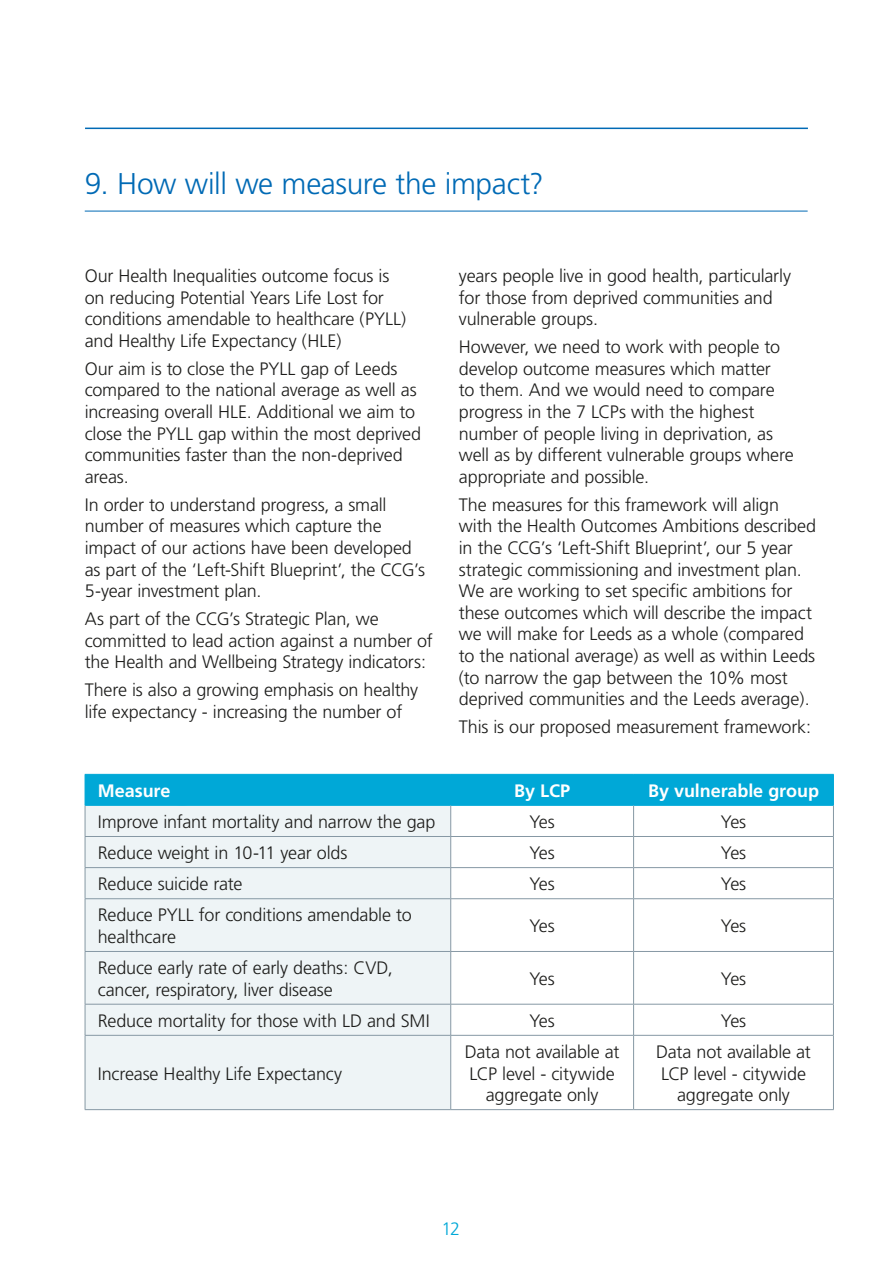
<style>
.page{position:relative;width:893px;height:1263px;background:#fff}
.page>*{position:absolute;margin:0;border:0;box-sizing:border-box;transform-origin:0 0}
.t1{font:300 30px "Frutiger";letter-spacing:-.015em;color:#006ab5}
.t2{font:300 18px/21.6px "Frutiger";letter-spacing:-.01em;color:#1d1d1b}
.t3{font:700 18px "Frutiger";letter-spacing:-.005em;color:#fff}
.t4{font:300 18px "Frutiger";color:#00a8d7}
</style>
<div class="page">
<hr style="left:85px;top:128px;width:723px;height:1px;background:#006ab5">
<hr style="left:85px;top:211px;width:723px;height:1px;background:#006ab5">
<div style="left:86px;top:775px;width:747px;height:30px;background:#00a8d7"></div>
<div style="left:86px;top:806px;width:364px;height:303px;background:#eef4f6"></div>
<svg style="left:451px;top:806px;width:382px;height:303px"></svg>
<hr style="left:85px;top:774px;width:366px;height:1px;background:#00a8d7">
<hr style="left:85px;top:775px;width:1px;height:30px;background:#00a8d7">
<hr style="left:451px;top:774px;width:183px;height:1px;background:#00a8d7">
<hr style="left:450px;top:775px;width:1px;height:30px;background:#00a8d7">
<hr style="left:634px;top:774px;width:200px;height:1px;background:#00a8d7">
<hr style="left:633px;top:775px;width:1px;height:30px;background:#00a8d7">
<hr style="left:833px;top:775px;width:1px;height:30px;background:#00a8d7">
<hr style="left:85px;top:805px;width:366px;height:1px;background:#00a8d7">
<hr style="left:451px;top:805px;width:183px;height:1px;background:#00a8d7">
<hr style="left:634px;top:805px;width:200px;height:1px;background:#00a8d7">
<hr style="left:85px;top:806px;width:1px;height:30px;background:#8698a4">
<hr style="left:450px;top:806px;width:1px;height:30px;background:#8698a4">
<hr style="left:633px;top:806px;width:1px;height:30px;background:#8698a4">
<hr style="left:833px;top:806px;width:1px;height:30px;background:#8698a4">
<hr style="left:85px;top:836px;width:366px;height:1px;background:#8698a4">
<hr style="left:85px;top:837px;width:1px;height:30px;background:#8698a4">
<hr style="left:451px;top:836px;width:183px;height:1px;background:#8698a4">
<hr style="left:450px;top:837px;width:1px;height:30px;background:#8698a4">
<hr style="left:634px;top:836px;width:200px;height:1px;background:#8698a4">
<hr style="left:633px;top:837px;width:1px;height:30px;background:#8698a4">
<hr style="left:833px;top:837px;width:1px;height:30px;background:#8698a4">
<hr style="left:85px;top:867px;width:366px;height:1px;background:#8698a4">
<hr style="left:85px;top:868px;width:1px;height:30px;background:#8698a4">
<hr style="left:451px;top:867px;width:183px;height:1px;background:#8698a4">
<hr style="left:450px;top:868px;width:1px;height:30px;background:#8698a4">
<hr style="left:634px;top:867px;width:200px;height:1px;background:#8698a4">
<hr style="left:633px;top:868px;width:1px;height:30px;background:#8698a4">
<hr style="left:833px;top:868px;width:1px;height:30px;background:#8698a4">
<hr style="left:85px;top:898px;width:366px;height:1px;background:#8698a4">
<hr style="left:85px;top:899px;width:1px;height:52px;background:#8698a4">
<hr style="left:451px;top:898px;width:183px;height:1px;background:#8698a4">
<hr style="left:450px;top:899px;width:1px;height:52px;background:#8698a4">
<hr style="left:634px;top:898px;width:200px;height:1px;background:#8698a4">
<hr style="left:633px;top:899px;width:1px;height:52px;background:#8698a4">
<hr style="left:833px;top:899px;width:1px;height:52px;background:#8698a4">
<hr style="left:85px;top:951px;width:366px;height:1px;background:#8698a4">
<hr style="left:85px;top:952px;width:1px;height:52px;background:#8698a4">
<hr style="left:451px;top:951px;width:183px;height:1px;background:#8698a4">
<hr style="left:450px;top:952px;width:1px;height:52px;background:#8698a4">
<hr style="left:634px;top:951px;width:200px;height:1px;background:#8698a4">
<hr style="left:633px;top:952px;width:1px;height:52px;background:#8698a4">
<hr style="left:833px;top:952px;width:1px;height:52px;background:#8698a4">
<hr style="left:85px;top:1004px;width:366px;height:1px;background:#8698a4">
<hr style="left:85px;top:1004px;width:1px;height:31px;background:#8698a4">
<hr style="left:451px;top:1004px;width:183px;height:1px;background:#8698a4">
<hr style="left:450px;top:1004px;width:1px;height:31px;background:#8698a4">
<hr style="left:634px;top:1004px;width:200px;height:1px;background:#8698a4">
<hr style="left:633px;top:1004px;width:1px;height:31px;background:#8698a4">
<hr style="left:833px;top:1004px;width:1px;height:31px;background:#8698a4">
<hr style="left:85px;top:1035px;width:366px;height:1px;background:#8698a4">
<hr style="left:85px;top:1035px;width:1px;height:74px;background:#8698a4">
<hr style="left:451px;top:1035px;width:183px;height:1px;background:#8698a4">
<hr style="left:450px;top:1035px;width:1px;height:74px;background:#8698a4">
<hr style="left:634px;top:1035px;width:200px;height:1px;background:#8698a4">
<hr style="left:633px;top:1035px;width:1px;height:74px;background:#8698a4">
<hr style="left:833px;top:1035px;width:1px;height:74px;background:#8698a4">
<hr style="left:85px;top:1109px;width:366px;height:1px;background:#8698a4">
<hr style="left:451px;top:1109px;width:183px;height:1px;background:#8698a4">
<hr style="left:634px;top:1109px;width:200px;height:1px;background:#8698a4">
<h1 class="t1" style="left:85px;top:166px;width:461px">9. How will we measure the impact?</h1>
<p class="t2" style="left:85px;top:265px;width:323px">Our Health Inequalities outcome focus is on reducing Potential Years Life Lost for conditions amendable to healthcare (PYLL) and Healthy Life Expectancy (HLE)</p>
<p class="t2" style="left:85px;top:358px;width:338px">Our aim is to close the PYLL gap of Leeds compared to the national average as well as increasing overall HLE. Additional we aim to close the PYLL gap within the most deprived communities faster than the non-deprived areas.</p>
<p class="t2" style="left:85px;top:494px;width:342px">In order to understand progress, a small number of measures which capture the impact of our actions have been developed as part of the ‘Left-Shift Blueprint’, the CCG’s 5-year investment plan.</p>
<p class="t2" style="left:85px;top:608px;width:350px">As part of the CCG’s Strategic Plan, we committed to lead action against a number of the Health and Wellbeing Strategy indicators:</p>
<p class="t2" style="left:85px;top:679px;width:335px">There is also a growing emphasis on healthy life expectancy - increasing the number of</p>
<p class="t2" style="left:459px;top:265px;width:334px">years people live in good health, particularly for those from deprived communities and vulnerable groups.</p>
<p class="t2" style="left:459px;top:336px;width:336px">However, we need to work with people to develop outcome measures which matter<br>to them. And we would need to compare progress in the 7 LCPs with the highest number of people living in deprivation, as well as by different vulnerable groups where appropriate and possible.</p>
<p class="t2" style="left:459px;top:494px;width:359px">The measures for this framework will align with the Health Outcomes Ambitions described in the CCG’s ‘Left-Shift Blueprint’, our 5 year strategic commissioning and investment plan.<br>We are working to set specific ambitions for these outcomes which will describe the impact we will make for Leeds as a whole (compared to the national average) as well as within Leeds (to narrow the gap between the 10% most deprived communities and the Leeds average).</p>
<p class="t2" style="left:459px;top:716px;width:354px">This is our proposed measurement framework:</p>
<p class="t3" style="left:98px;top:780px;width:74px">Measure</p>
<p class="t3" style="left:514px;top:780px;width:58px">By LCP</p>
<p class="t3" style="left:648px;top:780px;width:173px">By vulnerable group</p>
<p class="t2" style="left:98px;top:811px;width:339px">Improve infant mortality and narrow the gap</p>
<p class="t2" style="left:529px;top:811px;width:27px">Yes</p>
<p class="t2" style="left:721px;top:811px;width:27px">Yes</p>
<p class="t2" style="left:98px;top:842px;width:251px">Reduce weight in 10-11 year olds</p>
<p class="t2" style="left:529px;top:842px;width:27px">Yes</p>
<p class="t2" style="left:721px;top:842px;width:27px">Yes</p>
<p class="t2" style="left:98px;top:873px;width:146px">Reduce suicide rate</p>
<p class="t2" style="left:529px;top:873px;width:27px">Yes</p>
<p class="t2" style="left:721px;top:873px;width:27px">Yes</p>
<p class="t2" style="left:98px;top:904px;width:316px">Reduce PYLL for conditions amendable to healthcare</p>
<p class="t2" style="left:529px;top:915px;width:27px">Yes</p>
<p class="t2" style="left:721px;top:915px;width:27px">Yes</p>
<p class="t2" style="left:98px;top:957px;width:296px">Reduce early rate of early deaths: CVD, cancer, respiratory, liver disease</p>
<p class="t2" style="left:529px;top:968px;width:27px">Yes</p>
<p class="t2" style="left:721px;top:968px;width:27px">Yes</p>
<p class="t2" style="left:98px;top:1010px;width:333px">Reduce mortality for those with LD and SMI</p>
<p class="t2" style="left:529px;top:1010px;width:27px">Yes</p>
<p class="t2" style="left:721px;top:1010px;width:27px">Yes</p>
<p class="t2" style="left:98px;top:1062px;width:246px">Increase Healthy Life Expectancy</p>
<p class="t2" style="left:465px;top:1041px;width:156px;text-align:center">Data not available at<br>LCP level - citywide aggregate only</p>
<p class="t2" style="left:656px;top:1041px;width:156px;text-align:center">Data not available at<br>LCP level - citywide aggregate only</p>
<p class="t4" style="left:441px;top:1218px;width:20px">12</p>
</div>
